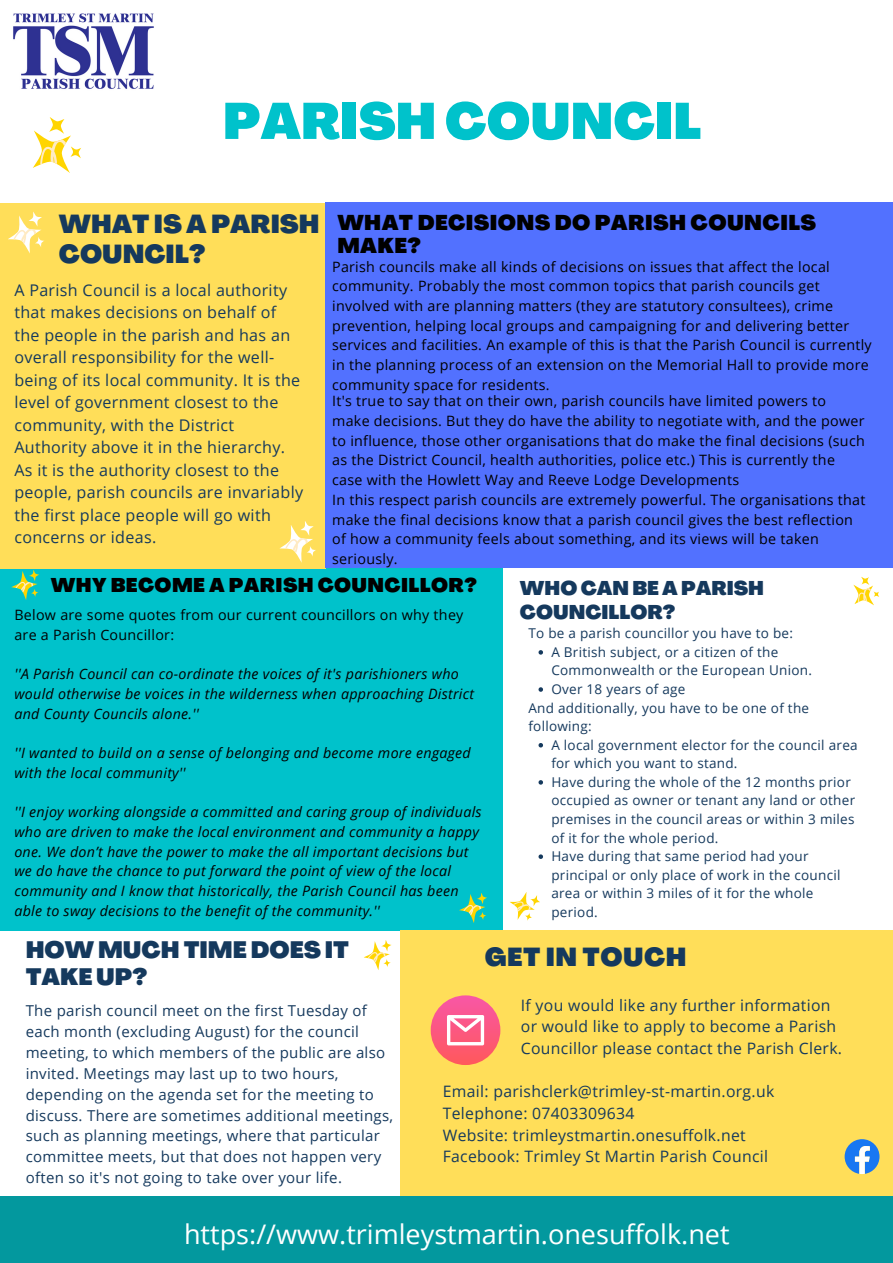
<style>
.page{position:relative;width:893px;height:1263px;background:#fff}
.page>*{position:absolute;margin:0;border:0;box-sizing:border-box;transform-origin:0 0}
.t1{font:900 50.25px "Agrandir";color:#00c2cb}
.t2{font:27px "Open Sans";color:#fff}
.t3{font:900 25.5px/30.4px "Agrandir";color:#15395d}
.t4{font:900 25.5px "Agrandir";letter-spacing:.02em;color:#15395d}
.t5{font:900 23.25px/27.6px "Agrandir";color:#15395d}
.t6{font:900 21px/23.1px "Agrandir";letter-spacing:.02em;color:#000}
.t7{font:900 19.5px "Agrandir";letter-spacing:.02em;color:#000}
.t8{font:900 19.5px/23.1px "Agrandir";color:#15395d}
.t9{font:16.12px/22.5px "Open Sans";letter-spacing:.02em;color:#15395d}
.t10{font:15.75px/22px "Open Sans";letter-spacing:.02em;color:#15395d}
.t11{font:15px/20.9px "Open Sans";letter-spacing:.02em;color:#15395d}
.t12{font:14.25px/19.7px "Open Sans";letter-spacing:.02em;color:#000}
.t13{font:italic 14.25px/19.7px "Open Sans";letter-spacing:.02em;color:#000}
.t14{font:13.5px/18.6px "Open Sans";letter-spacing:.02em;color:#15395d}
</style>
<div class="page">
<div style="left:0;top:565px;width:502px;height:365px;background:#00c2cb"></div>
<div style="left:0;top:203px;width:325px;height:365px;background:#ffde59"></div>
<div style="left:325px;top:203px;width:568px;height:365px;background:#5271ff"></div>
<div style="left:400px;top:930px;width:493px;height:265px;background:#ffde59"></div>
<svg style="left:33px;top:117px;width:48px;height:56px"></svg>
<div style="left:0;top:1196px;width:893px;height:67px;background:#03989e"></div>
<svg style="left:853px;top:577px;width:27px;height:29px"></svg>
<svg style="left:8px;top:211px;width:36px;height:43px"></svg>
<svg style="left:279px;top:521px;width:37px;height:42px"></svg>
<svg style="left:510px;top:892px;width:30px;height:29px"></svg>
<svg style="left:364px;top:940px;width:28px;height:30px"></svg>
<svg style="left:844px;top:1139px;width:35px;height:35px"></svg>
<svg style="left:431px;top:995px;width:69px;height:70px;background:#fb5981"></svg>
<svg style="left:447px;top:1015px;width:37px;height:30px"></svg>
<img style="left:13px;top:13px;width:141px;height:76px">
<svg style="left:538px;top:650px;width:5px;height:5px"></svg>
<svg style="left:538px;top:687px;width:5px;height:5px"></svg>
<svg style="left:538px;top:743px;width:5px;height:4px"></svg>
<svg style="left:538px;top:780px;width:5px;height:5px"></svg>
<svg style="left:538px;top:854px;width:5px;height:5px"></svg>
<svg style="left:459px;top:893px;width:28px;height:30px"></svg>
<svg style="left:11px;top:570px;width:28px;height:30px"></svg>
<p class="t1" style="left:223px;top:101px;width:480px">PARISH COUNCIL</p>
<p class="t3" style="left:59px;top:211px;width:262px">WHAT IS A PARISH<br>COUNCIL?</p>
<p class="t9" style="left:14px;top:278px;width:290px">A Parish Council is a local authority that makes decisions on behalf of the people in the parish and has an overall responsibility for the well&shy;being of its local community. It is the level of government closest to the community, with the District Authority above it in the hierarchy.<br>As it is the authority closest to the people, parish councils are invariably the first place people will go with concerns or ideas.</p>
<p class="t6" style="left:337px;top:213px;width:480px">WHAT DECISIONS DO PARISH COUNCILS<br>MAKE?</p>
<p class="t12" style="left:332px;top:256px;width:541px">Parish councils make all kinds of decisions on issues that affect the local community. Probably the most common topics that parish councils get involved with are planning matters (they are statutory consultees), crime prevention, helping local groups and campaigning for and delivering better services and facilities. An example of this is that the Parish Council is currently in the planning process of an extension on the Memorial Hall to provide more community space for residents.</p>
<p class="t12" style="left:332px;top:391px;width:534px">It's true to say that on their own, parish councils have limited powers to make decisions. But they do have the ability to negotiate with, and the power to influence, those other organisations that do make the final decisions (such as the District Council, health authorities, police etc.) This is currently the case with the Howlett Way and Reeve Lodge Developments</p>
<p class="t12" style="left:332px;top:489px;width:535px">In this respect parish councils are extremely powerful. The organisations that make the final decisions know that a parish council gives the best reflection of how a community feels about something, and its views will be taken seriously.</p>
<p class="t7" style="left:51px;top:577px;width:427px">WHY BECOME A PARISH COUNCILLOR?</p>
<p class="t8" style="left:520px;top:579px;width:246px">WHO CAN BE A PARISH<br>COUNCILLOR?</p>
<p class="t14" style="left:551px;top:642px;width:262px">A British subject, or a citizen of the<br>Commonwealth or the European Union.</p>
<p class="t14" style="left:551px;top:679px;width:136px">Over 18 years of age</p>
<p class="t12" style="left:14px;top:605px;width:450px">Below are some quotes from our current councillors on why they are a Parish Councillor:</p>
<p class="t13" style="left:14px;top:664px;width:461px">''A Parish Council can co-ordinate the voices of it's parishioners who would otherwise be voices in the wilderness when approaching District and County Councils alone.''</p>
<p class="t13" style="left:14px;top:743px;width:458px">''I wanted to build on a sense of belonging and become more engaged with the local community''</p>
<p class="t13" style="left:14px;top:802px;width:469px">''I enjoy working alongside a committed and caring group of individuals who are driven to make the local environment and community a happy one. We don’t have the power to make the all important decisions but we do have the chance to put forward the point of view of the local community and I know that historically, the Parish Council has been able to sway decisions to the benefit of the community.''</p>
<p class="t14" style="left:528px;top:624px;width:266px">To be a parish councillor you have to be:</p>
<p class="t14" style="left:528px;top:698px;width:282px">And additionally, you have to be one of the following:</p>
<p class="t14" style="left:551px;top:735px;width:308px">A local government elector for the council area for which you want to stand.</p>
<p class="t14" style="left:551px;top:772px;width:305px">Have during the whole of the 12 months prior occupied as owner or tenant any land or other premises in the council areas or within 3 miles of it for the whole period.</p>
<p class="t14" style="left:551px;top:847px;width:291px">Have during that same period had your principal or only place of work in the council area or within 3 miles of it for the whole period.</p>
<p class="t5" style="left:26px;top:938px;width:325px">HOW MUCH TIME DOES IT<br>TAKE UP?</p>
<p class="t11" style="left:26px;top:1000px;width:369px">The parish council meet on the first Tuesday of each month (excluding August) for the council meeting, to which members of the public are also invited. Meetings may last up to two hours, depending on the agenda set for the meeting to discuss. There are sometimes additional meetings, such as planning meetings, where that particular committee meets, but that does not happen very often so it's not going to take over your life.</p>
<p class="t4" style="left:485px;top:947px;width:203px">GET IN TOUCH</p>
<p class="t10" style="left:521px;top:993px;width:323px">If you would like any further information or would like to apply to become a Parish<br>Councillor please contact the Parish Clerk.</p>
<p class="t10" style="left:443px;top:1079px;width:333px">Email: parishclerk@trimley-st-martin.org.uk</p>
<p class="t10" style="left:443px;top:1101px;width:193px">Telephone: 07403309634</p>
<p class="t10" style="left:443px;top:1123px;width:304px">Website: trimleystmartin.onesuffolk.net</p>
<p class="t10" style="left:443px;top:1145px;width:327px">Facebook: Trimley St Martin Parish Council</p>
<p class="t2" style="left:184px;top:1215px;width:547px">https://www.trimleystmartin.onesuffolk.net</p>
</div>
